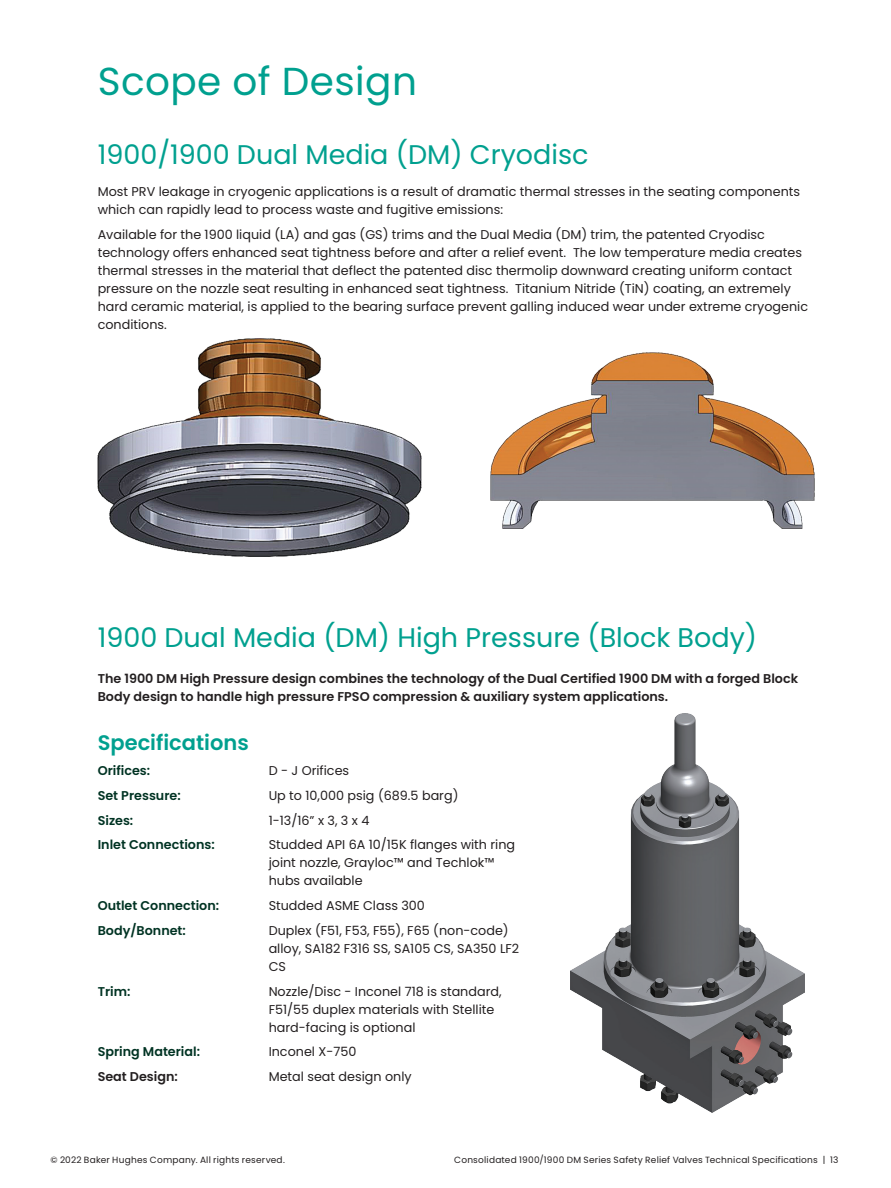
<style>
.page{position:relative;width:891px;height:1188px;background:#fff}
.page>*{position:absolute;margin:0;border:0;box-sizing:border-box;transform-origin:0 0}
.Header_copy{font:39px "Poppins";letter-spacing:.01em;color:#00a08f}
.Sub_Heading_copy{font:27px "Poppins";color:#00a08f}
._15pt-body_subhead{font:600 21px "Poppins";color:#00a08f}
._8_5_pt-body_text_co{font:12.75px/18px "Poppins";color:#231f20}
.specifications_table{font:12.75px/18px "Poppins";color:#231f20}
._8_5_pt-body_text{font:600 12.75px/18px "Poppins";color:#231f20}
.specifications_table-2{font:600 12.75px "Poppins";color:#003323}
.specifications_table-3{font:600 12.75px "Poppins";color:#231f20}
.t1{font:9px "Poppins";letter-spacing:.025em;color:#231f20}
</style>
<div class="page">
<img style="left:491px;top:353px;width:324px;height:175px">
<img style="left:98px;top:339px;width:324px;height:217px">
<img style="left:570px;top:713px;width:234px;height:400px">
<p class="Header_copy" style="left:98px;top:59px;width:321px">Scope of Design</p>
<p class="Sub_Heading_copy" style="left:98px;top:139px;width:492px">1900/1900 Dual Media (DM) Cryodisc</p>
<p class="_8_5_pt-body_text_co" style="left:98px;top:183px;width:704px">Most PRV leakage in cryogenic applications is a result of dramatic thermal stresses in the seating components which can rapidly lead to process waste and fugitive emissions:</p>
<p class="_8_5_pt-body_text_co" style="left:98px;top:226px;width:712px">Available for the 1900 liquid (LA) and gas (GS) trims and the Dual Media (DM) trim, the patented Cryodisc technology offers enhanced seat tightness before and after a relief event. The low temperature media creates thermal stresses in the material that deflect the patented disc thermolip downward creating uniform contact pressure on the nozzle seat resulting in enhanced seat tightness. Titanium Nitride (TiN) coating, an extremely hard ceramic material, is applied to the bearing surface prevent galling induced wear under extreme cryogenic conditions.</p>
<p class="Sub_Heading_copy" style="left:98px;top:622px;width:661px">1900 Dual Media (DM) High Pressure (Block Body)</p>
<p class="_8_5_pt-body_text" style="left:98px;top:670px;width:702px">The 1900 DM High Pressure design combines the technology of the Dual Certified 1900 DM with a forged Block<br>Body design to handle high pressure FPSO compression &amp; auxiliary system applications.</p>
<p class="_15pt-body_subhead" style="left:98px;top:731px;width:153px">Specifications</p>
<p class="specifications_table-2" style="left:98px;top:763px;width:54px">Orifices:</p>
<p class="specifications_table" style="left:269px;top:762px;width:82px">D - J Orifices</p>
<p class="specifications_table-2" style="left:98px;top:788px;width:85px">Set Pressure:</p>
<p class="specifications_table" style="left:269px;top:787px;width:191px">Up to 10,000 psig (689.5 barg)</p>
<p class="specifications_table-2" style="left:98px;top:813px;width:37px">Sizes:</p>
<p class="specifications_table" style="left:269px;top:811px;width:102px">1-13/16” x 3, 3 x 4</p>
<p class="specifications_table-2" style="left:98px;top:838px;width:119px">Inlet Connections:</p>
<p class="specifications_table" style="left:269px;top:836px;width:248px">Studded API 6A 10/15K flanges with ring joint nozzle, Grayloc™ and Techlok™ hubs available</p>
<p class="specifications_table-2" style="left:98px;top:898px;width:123px">Outlet Connection:</p>
<p class="specifications_table" style="left:269px;top:897px;width:158px">Studded ASME Class 300</p>
<p class="specifications_table-2" style="left:98px;top:923px;width:90px">Body/Bonnet:</p>
<p class="specifications_table" style="left:269px;top:922px;width:252px">Duplex (F51, F53, F55), F65 (non-code) alloy, SA182 F316 SS, SA105 CS, SA350 LF2<br>CS</p>
<p class="specifications_table-2" style="left:98px;top:984px;width:34px">Trim:</p>
<p class="specifications_table" style="left:269px;top:982px;width:234px">Nozzle/Disc - Inconel 718 is standard,<br>F51/55 duplex materials with Stellite hard-facing is optional</p>
<p class="specifications_table-2" style="left:98px;top:1045px;width:104px">Spring Material:</p>
<p class="specifications_table" style="left:269px;top:1043px;width:89px">Inconel X-750</p>
<p class="specifications_table-3" style="left:98px;top:1069px;width:82px">Seat Design:</p>
<p class="specifications_table" style="left:269px;top:1068px;width:145px">Metal seat design only</p>
<p class="t1" style="left:50px;top:1155px;width:236px">© 2022 Baker Hughes Company. All rights reserved.</p>
<p class="t1" style="left:454px;top:1155px;width:386px">Consolidated 1900/1900 DM Series Safety Relief Valves Technical Specifications | 13</p>
</div>
